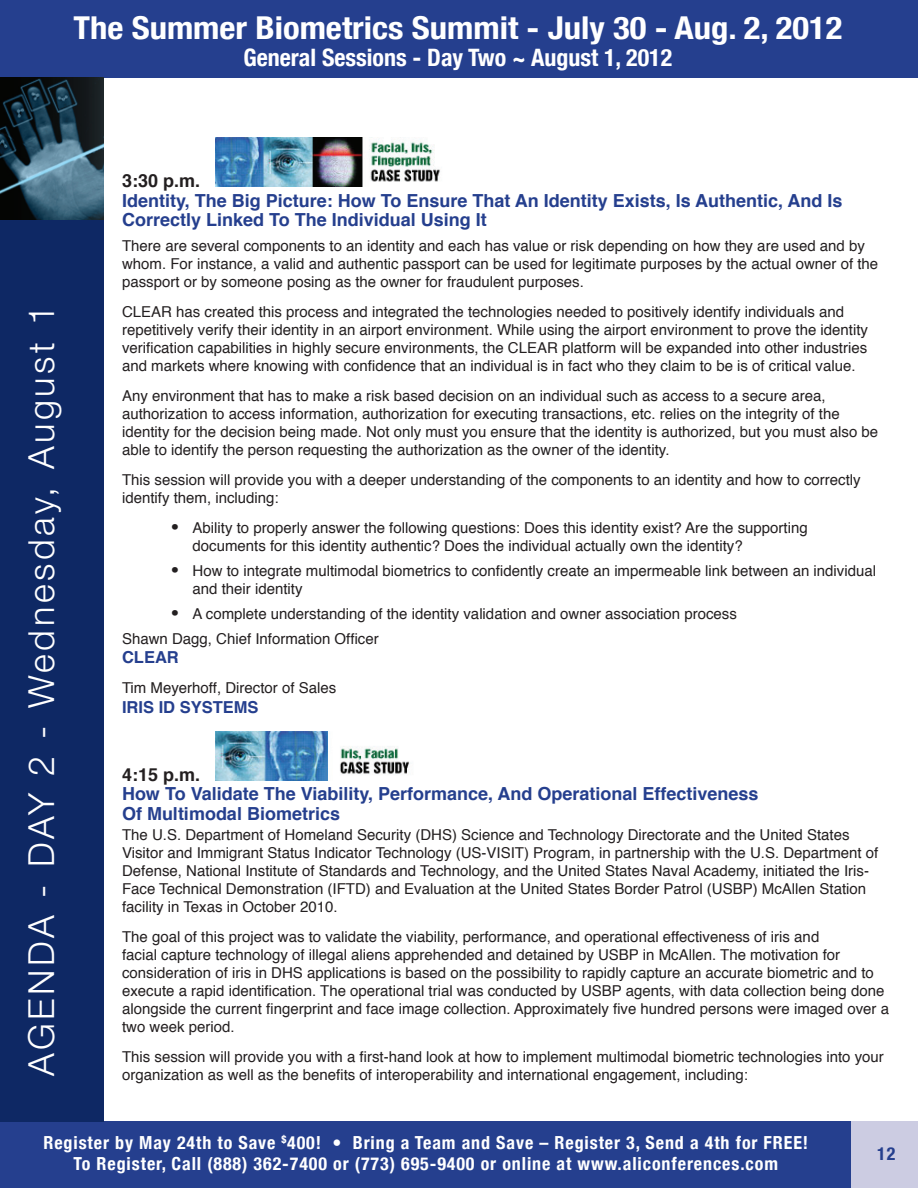
<style>
.page{position:relative;width:918px;height:1188px;background:#fff}
.page>*{position:absolute;margin:0;border:0;box-sizing:border-box;transform-origin:0 0}
.t1{font:300 36px "Helvetica Neue";letter-spacing:.1em;color:#fff}
.t2{font:700 condensed 31.5px "Helvetica Neue";color:#fff;scale:1.1 1}
.t3{font:700 condensed 24px "Helvetica Neue";color:#fff}
.t4{font:700 18px/19.5px "Helvetica";color:#253f8e}
.t5{font:700 condensed 18px/21.6px "Helvetica Neue";letter-spacing:.05em;color:#fff;text-align:center}
.t6{font:700 18px "Helvetica";color:#231f20}
.t7{font:700 condensed 18px "Helvetica Neue";color:#253f8e}
.t8{font:700 16.5px "Helvetica";color:#253f8e}
.t9{font:15px/18px "Helvetica";color:#231f20}
.s1{font-size:25.5px}
</style>
<div class="page">
<div style="left:0;top:1122px;width:852px;height:66px;background:#253f8e"></div>
<div style="left:852px;top:1122px;width:66px;height:66px;background:#cccce2"></div>
<div style="left:0;top:77px;width:103px;height:1045px;background:#0e2864"></div>
<div style="left:0;top:0;width:918px;height:78px;background:#253f8e"></div>
<img style="left:0;top:78px;width:103px;height:141px">
<img style="left:215px;top:137px;width:225px;height:50px">
<img style="left:215px;top:732px;width:195px;height:49px">
<h2 class="t2" style="left:73px;top:8px;width:700px">The Summer Biometrics Summit - July 30 - Aug. 2, 2012</h2>
<h3 class="t3" style="left:243px;top:43px;width:430px">General Sessions - Day Two ~ August 1, 2012</h3>
<h1 class="t1" style="left:19px;top:1076px;width:773px;rotate:-90deg">AGENDA - DAY 2 - Wednesday, August 1</h1>
<p class="t6" style="left:122px;top:166px;width:80px">3:30 p.m.</p>
<p class="t4" style="left:122px;top:191px;width:722px">Identity, The Big Picture: How To Ensure That An Identity Exists, Is Authentic, And Is<br>Correctly Linked To The Individual Using It</p>
<p class="t9" style="left:122px;top:237px;width:758px">There are several components to an identity and each has value or risk depending on how they are used and by whom. For instance, a valid and authentic passport can be used for legitimate purposes by the actual owner of the passport or by someone posing as the owner for fraudulent purposes.</p>
<p class="t9" style="left:122px;top:303px;width:748px">CLEAR has created this process and integrated the technologies needed to positively identify individuals and repetitively verify their identity in an airport environment. While using the airport environment to prove the identity verification capabilities in highly secure environments, the CLEAR platform will be expanded into other industries and markets where knowing with confidence that an individual is in fact who they claim to be is of critical value.</p>
<p class="t9" style="left:122px;top:387px;width:758px">Any environment that has to make a risk based decision on an individual such as access to a secure area, authorization to access information, authorization for executing transactions, etc. relies on the integrity of the identity for the decision being made. Not only must you ensure that the identity is authorized, but you must also be able to identify the person requesting the authorization as the owner of the identity.</p>
<p class="t9" style="left:122px;top:471px;width:740px">This session will provide you with a deeper understanding of the components to an identity and how to correctly identify them, including:</p>
<p class="t9" style="left:193px;top:519px;width:617px;text-indent:-22px"><span class="s1">•</span> Ability to properly answer the following questions: Does this identity exist? Are the supporting documents for this identity authentic? Does the individual actually own the identity?</p>
<p class="t9" style="left:193px;top:562px;width:685px;text-indent:-22px"><span class="s1">•</span> How to integrate multimodal biometrics to confidently create an impermeable link between an individual and their identity</p>
<p class="t9" style="left:122px;top:602px;width:616px;line-height:24.8px;text-indent:48px"><span class="s1">•</span> A complete understanding of the identity validation and owner association process<br>Shawn Dagg, Chief Information Officer</p>
<p class="t8" style="left:122px;top:644px;width:58px">CLEAR</p>
<p class="t9" style="left:122px;top:679px;width:216px">Tim Meyerhoff, Director of Sales</p>
<p class="t8" style="left:122px;top:693px;width:138px">IRIS ID SYSTEMS</p>
<p class="t6" style="left:122px;top:760px;width:80px">4:15 p.m.</p>
<p class="t4" style="left:122px;top:784px;width:638px">How To Validate The Viability, Performance, And Operational Effectiveness<br>Of Multimodal Biometrics</p>
<p class="t9" style="left:122px;top:826px;width:758px">The U.S. Department of Homeland Security (DHS) Science and Technology Directorate and the United States Visitor and Immigrant Status Indicator Technology (US-VISIT) Program, in partnership with the U.S. Department of Defense, National Institute of Standards and Technology, and the United States Naval Academy, initiated the Iris-Face Technical Demonstration (IFTD) and Evaluation at the United States Border Patrol (USBP) McAllen Station facility in Texas in October 2010.</p>
<p class="t9" style="left:122px;top:929px;width:769px">The goal of this project was to validate the viability, performance, and operational effectiveness of iris and<br>facial capture technology of illegal aliens apprehended and detained by USBP in McAllen. The motivation for consideration of iris in DHS applications is based on the possibility to rapidly capture an accurate biometric and to execute a rapid identification. The operational trial was conducted by USBP agents, with data collection being done alongside the current fingerprint and face image collection. Approximately five hundred persons were imaged over a two week period.</p>
<p class="t9" style="left:122px;top:1049px;width:763px">This session will provide you with a first-hand look at how to implement multimodal biometric technologies into your organization as well as the benefits of interoperability and international engagement, including:</p>
<p class="t5" style="left:43px;top:1131px;width:766px">Register by May 24th to Save <sup>$</sup>400! • Bring a Team and Save – Register 3, Send a 4th for FREE!<br>To Register, Call (888) 362-7400 or (773) 695-9400 or online at www.aliconferences.com</p>
<p class="t7" style="left:877px;top:1142px;width:20px">12</p>
</div>
